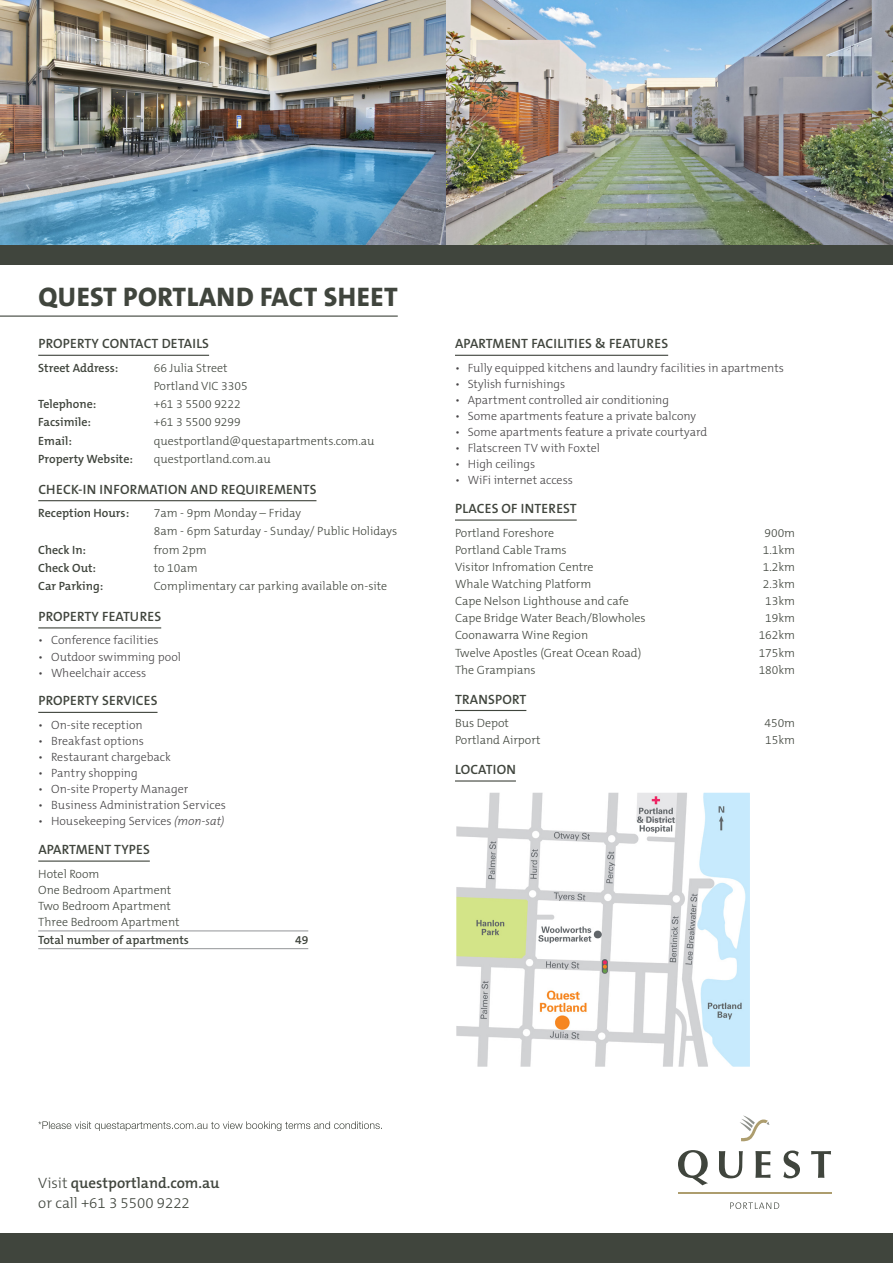
<style>
.page{position:relative;width:893px;height:1263px;background:#fff}
.page>*{position:absolute;margin:0;border:0;box-sizing:border-box;transform-origin:0 0}
.t1{font:800 27px "The Mix B W8";letter-spacing:.015em;color:#40453d}
.t2{font:600 15px "The Mix B W6";color:#40453d}
.t3{font:300 15px "The Mix B W3";color:#40453d}
.t4{font:600 13.5px "The Mix B W6";letter-spacing:.015em;color:#40453d}
.t5{font:300 12px/16px "The Mix B W3";color:#40453d}
.t6{font:300 12px "The Mix B W3";color:#484648}
.t7{font:600 12px "The Mix B W6";color:#40453d}
.s1{font-style:italic}
.s2{font-family:"The Mix B W3";font-weight:300}
</style>
<div class="page">
<svg style="left:38px;top:1121px;width:344px;height:10px"></svg>
<img style="left:0;top:0;width:893px;height:245px">
<hr style="left:0;top:316px;width:398px;height:1px;background:#40453d">
<hr style="left:455px;top:355px;width:213px;height:1px;background:#40453d">
<hr style="left:455px;top:519px;width:122px;height:2px;background:#40453d">
<hr style="left:455px;top:710px;width:71px;height:1px;background:#40453d">
<hr style="left:455px;top:780px;width:61px;height:1px;background:#40453d">
<img style="left:457px;top:793px;width:292px;height:273px">
<div style="left:455px;top:791px;width:296px;height:277px;border:1px solid #fff"></div>
<hr style="left:38px;top:355px;width:171px;height:1px;background:#40453d">
<hr style="left:38px;top:500px;width:278px;height:1px;background:#40453d">
<hr style="left:38px;top:627px;width:123px;height:1px;background:#40453d">
<hr style="left:38px;top:712px;width:120px;height:1px;background:#40453d">
<hr style="left:38px;top:860px;width:112px;height:2px;background:#40453d">
<hr style="left:38px;top:930px;width:270px;height:1px;background:#939598">
<hr style="left:38px;top:948px;width:270px;height:1px;background:#939598">
<div style="left:0;top:245px;width:893px;height:20px;background:#40453d"></div>
<div style="left:0;top:1233px;width:893px;height:30px;background:#40453d"></div>
<svg style="left:740px;top:1115px;width:29px;height:27px"></svg>
<svg style="left:678px;top:1150px;width:30px;height:35px"></svg>
<svg style="left:719px;top:1151px;width:24px;height:27px"></svg>
<svg style="left:755px;top:1151px;width:15px;height:27px"></svg>
<svg style="left:783px;top:1150px;width:17px;height:28px"></svg>
<svg style="left:811px;top:1151px;width:20px;height:27px"></svg>
<hr style="left:678px;top:1192px;width:153px;height:1px;background:#ad9d6e">
<svg style="left:730px;top:1202px;width:49px;height:7px"></svg>
<h1 class="t1" style="left:38px;top:280px;width:361px">QUEST PORTLAND FACT SHEET</h1>
<p class="t4" style="left:38px;top:335px;width:172px">PROPERTY CONTACT DETAILS</p>
<p class="t7" style="left:38px;top:360px;width:82px">Street Address:</p>
<p class="t5" style="left:154px;top:359px;width:95px;line-height:18.1px">66 Julia Street<br>Portland VIC 3305</p>
<p class="t7" style="left:38px;top:396px;width:60px">Telephone:</p>
<p class="t5" style="left:154px;top:396px;width:89px">+61 3 5500 9222</p>
<p class="t7" style="left:38px;top:415px;width:54px">Facsimile:</p>
<p class="t5" style="left:154px;top:414px;width:89px">+61 3 5500 9299</p>
<p class="t7" style="left:38px;top:433px;width:35px">Email:</p>
<p class="t5" style="left:154px;top:433px;width:222px">questportland@questapartments.com.au</p>
<p class="t7" style="left:38px;top:451px;width:96px">Property Website:</p>
<p class="t5" style="left:154px;top:451px;width:119px">questportland.com.au</p>
<p class="t4" style="left:38px;top:480px;width:280px">CHECK-IN INFORMATION AND REQUIREMENTS</p>
<p class="t7" style="left:38px;top:505px;width:92px">Reception Hours:</p>
<p class="t5" style="left:154px;top:504px;width:245px;line-height:18.1px">7am - 9pm Monday – Friday<br>8am - 6pm Saturday - Sunday/ Public Holidays</p>
<p class="t7" style="left:38px;top:542px;width:49px">Check In:</p>
<p class="t5" style="left:154px;top:542px;width:55px">from 2pm</p>
<p class="t7" style="left:38px;top:560px;width:59px">Check Out:</p>
<p class="t5" style="left:154px;top:560px;width:45px">to 10am</p>
<p class="t7" style="left:38px;top:578px;width:66px">Car Parking:</p>
<p class="t5" style="left:154px;top:578px;width:235px">Complimentary car parking available on-site</p>
<p class="t4" style="left:38px;top:608px;width:124px">PROPERTY FEATURES</p>
<p class="t6" style="left:38px;top:633px;width:122px">• Conference facilities</p>
<p class="t6" style="left:38px;top:649px;width:144px">• Outdoor swimming pool</p>
<p class="t6" style="left:38px;top:665px;width:110px">• Wheelchair access</p>
<p class="t4" style="left:38px;top:692px;width:121px">PROPERTY SERVICES</p>
<p class="t6" style="left:38px;top:717px;width:106px">• On-site reception</p>
<p class="t6" style="left:38px;top:733px;width:107px">• Breakfast options</p>
<p class="t6" style="left:38px;top:749px;width:134px">• Restaurant chargeback</p>
<p class="t6" style="left:38px;top:765px;width:101px">• Pantry shopping</p>
<p class="t6" style="left:38px;top:781px;width:151px">• On-site Property Manager</p>
<p class="t6" style="left:38px;top:797px;width:189px">• Business Administration Services</p>
<p class="t6" style="left:38px;top:814px;width:188px">• Housekeeping Services <span class="s1">(mon-sat)</span></p>
<p class="t4" style="left:38px;top:841px;width:113px">APARTMENT TYPES</p>
<p class="t5" style="left:38px;top:866px;width:143px">Hotel Room<br>One Bedroom Apartment<br>Two Bedroom Apartment<br>Three Bedroom Apartment</p>
<p class="t7" style="left:38px;top:932px;width:152px">Total number of apartments</p>
<p class="t7" style="left:295px;top:932px;width:15px">49</p>
<p class="t4" style="left:455px;top:335px;width:215px">APARTMENT FACILITIES &amp; FEATURES</p>
<p class="t6" style="left:455px;top:360px;width:331px">• Fully equipped kitchens and laundry facilities in apartments</p>
<p class="t6" style="left:455px;top:376px;width:112px">• Stylish furnishings</p>
<p class="t6" style="left:455px;top:392px;width:216px">• Apartment controlled air conditioning</p>
<p class="t6" style="left:455px;top:408px;width:243px">• Some apartments feature a private balcony</p>
<p class="t6" style="left:455px;top:424px;width:254px">• Some apartments feature a private courtyard</p>
<p class="t6" style="left:455px;top:440px;width:146px">• Flatscreen TV with Foxtel</p>
<p class="t6" style="left:455px;top:456px;width:82px">• High ceilings</p>
<p class="t6" style="left:455px;top:473px;width:119px">• WiFi internet access</p>
<p class="t4" style="left:455px;top:500px;width:123px">PLACES OF INTEREST</p>
<p class="t5" style="left:455px;top:525px;width:101px">Portland Foreshore</p>
<p class="t5" style="left:764px;top:525px;width:32px">900m</p>
<p class="t5" style="left:455px;top:542px;width:113px">Portland Cable Trams</p>
<p class="t5" style="left:763px;top:542px;width:34px">1.1km</p>
<p class="t5" style="left:455px;top:559px;width:140px">Visitor Infromation Centre</p>
<p class="t5" style="left:763px;top:559px;width:34px">1.2km</p>
<p class="t5" style="left:455px;top:576px;width:138px">Whale Watching Platform</p>
<p class="t5" style="left:763px;top:576px;width:34px">2.3km</p>
<p class="t5" style="left:455px;top:593px;width:175px">Cape Nelson Lighthouse and cafe</p>
<p class="t5" style="left:765px;top:593px;width:31px">13km</p>
<p class="t5" style="left:455px;top:610px;width:192px">Cape Bridge Water Beach/Blowholes</p>
<p class="t5" style="left:765px;top:610px;width:31px">19km</p>
<p class="t5" style="left:455px;top:627px;width:135px">Coonawarra Wine Region</p>
<p class="t5" style="left:759px;top:627px;width:38px">162km</p>
<p class="t5" style="left:455px;top:644px;width:188px">Twelve Apostles (Great Ocean Road)</p>
<p class="t5" style="left:759px;top:644px;width:38px">175km</p>
<p class="t5" style="left:455px;top:662px;width:82px">The Grampians</p>
<p class="t5" style="left:759px;top:662px;width:38px">180km</p>
<p class="t4" style="left:455px;top:690px;width:73px">TRANSPORT</p>
<p class="t5" style="left:455px;top:715px;width:55px">Bus Depot</p>
<p class="t5" style="left:764px;top:715px;width:32px">450m</p>
<p class="t5" style="left:455px;top:732px;width:87px">Portland Airport</p>
<p class="t5" style="left:765px;top:732px;width:31px">15km</p>
<p class="t4" style="left:455px;top:761px;width:62px">LOCATION</p>
<p class="t2" style="left:38px;top:1173px;width:183px"><span class="s2">Visit</span> questportland.com.au</p>
<p class="t3" style="left:38px;top:1193px;width:153px">or call +61 3 5500 9222</p>
</div>
